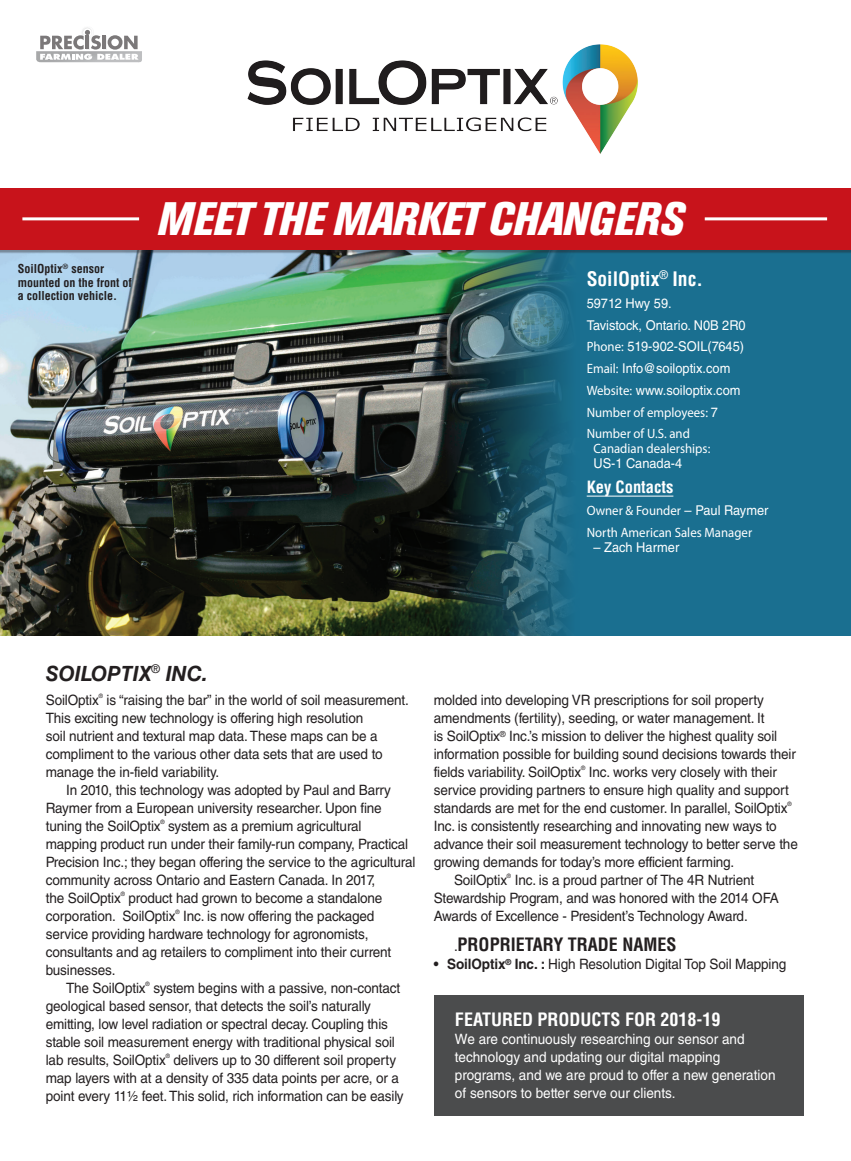
<style>
.page{position:relative;width:851px;height:1161px;background:#fff}
.page>*{position:absolute;margin:0;border:0;box-sizing:border-box;transform-origin:0 0}
.P14_Head{font:italic 800 condensed 46.5px "Akzidenz Grotesk BE";letter-spacing:-.01em;color:#fff}
.P14_Head-2{font:italic 700 21px "Helvetica LT Std";color:#231f20}
.P14_Sidebar_Company{font:700 condensed 19.5px "Helvetica LT Std";color:#fff}
.P14_Subhead{font:700 condensed 18px "Helvetica LT Std";color:#fff}
.P14_Body_copy{font:700 condensed 18px "Helvetica LT Std";color:#231f20}
.P14_Sidebar_Sub{font:700 condensed 16.5px "Helvetica LT Std";color:#fff}
.P14_Body_copy-2{font:14.25px/18px "Helvetica LT Std";letter-spacing:-.01em;color:#231f20;scale:.95 1}
.P14_Subhead-2{font:14.25px/18px "Helvetica LT Std";color:#fff;scale:.95 1}
.P14_Sidebar_Body{font:13.5px "Helvetica LT Std";color:#fff;scale:.95 1}
.P14_Sidebar_Body-2{font:13.5px/15px "Myriad Pro";color:#fff;scale:.95 1}
.P14_Caption{font:700 condensed 12px/13.5px "Helvetica LT Std";color:#231f20}
.P14_Body_copy-3{font:6px "Helvetica LT Std";color:#231f20;scale:.95 1}
.s1{font-family:"Myriad Pro"}
.s2{font-family:"Helvetica LT Std"}
.s3{font-weight:400;font-stretch:normal;font-size:14.25px}
.s4{font-weight:700}
</style>
<div class="page">
<div style="left:0;top:240px;width:850px;height:396px;background:#1a6f90"></div>
<img style="left:0;top:254px;width:569px;height:382px">
<img style="left:247px;top:44px;width:391px;height:110px">
<hr style="left:586px;top:496px;width:87px;height:1px;background:#fff">
<div style="left:0;top:189px;width:850px;height:65px;background:#231f20;opacity:.4"></div>
<div style="left:0;top:188px;width:850px;height:61px;background:#c8131b"></div>
<hr style="left:22px;top:217px;width:117px;height:3px;background:#fff">
<hr style="left:704px;top:217px;width:123px;height:3px;background:#fff">
<svg style="left:36px;top:27px;width:106px;height:36px"></svg>
<div style="left:434px;top:995px;width:369px;height:120px;background:#4b4c4d"></div>
<p class="P14_Caption" style="left:18px;top:262px;width:115px">SoilOptix<sup>®</sup> sensor mounted on the front of a collection vehicle.</p>
<p class="P14_Head" style="left:157px;top:193px;width:528px">MEET THE MARKET CHANGERS</p>
<p class="P14_Sidebar_Company" style="left:586px;top:267px;width:118px">SoilOptix<sup>®</sup> Inc.</p>
<p class="P14_Sidebar_Body" style="left:586px;top:295px;width:91px">59712 Hwy 59.</p>
<p class="P14_Sidebar_Body" style="left:586px;top:317px;width:169px">Tavistock, Ontario. N0B 2R0</p>
<p class="P14_Sidebar_Body" style="left:586px;top:339px;width:167px"><span class="s1">Phone:</span> 519-902-SOIL(7645)</p>
<p class="P14_Sidebar_Body" style="left:586px;top:360px;width:153px"><span class="s1">Email:</span> Info@soiloptix.com</p>
<p class="P14_Sidebar_Body" style="left:586px;top:382px;width:163px"><span class="s1">Website:</span> www.soiloptix.com</p>
<p class="P14_Sidebar_Body-2" style="left:586px;top:404px;width:139px">Number of employees: <span class="s2">7</span></p>
<p class="P14_Sidebar_Body-2" style="left:593px;top:426px;width:124px;text-indent:-7px">Number of U.S. and<br>Canadian dealerships:<br><span class="s2">US-1 Canada-4</span></p>
<p class="P14_Sidebar_Sub" style="left:586px;top:477px;width:88px">Key Contacts</p>
<p class="P14_Sidebar_Body-2" style="left:586px;top:503px;width:193px">Owner &amp; Founder <span class="s2">– Paul Raymer</span></p>
<p class="P14_Sidebar_Body-2" style="left:586px;top:524px;width:176px">North American Sales Manager</p>
<p class="P14_Sidebar_Body" style="left:593px;top:539px;width:92px">– Zach Harmer</p>
<p class="P14_Head-2" style="left:46px;top:660px;width:163px">SOILOPTIX<sup>®</sup> INC.</p>
<p class="P14_Body_copy-2" style="left:46px;top:691px;width:57px">SoilOptix</p>
<p class="P14_Body_copy-3" style="left:99px;top:692px;width:6px">®</p>
<p class="P14_Body_copy-2" style="left:46px;top:691px;width:384px;text-indent:61px">is “raising the bar” in the world of soil measurement.<br>This exciting new technology is offering high resolution<br>soil nutrient and textural map data. These maps can be a compliment to the various other data sets that are used to manage the in-field variability.</p>
<p class="P14_Body_copy-2" style="left:46px;top:781px;width:365px;text-indent:20px">In 2010, this technology was adopted by Paul and Barry<br>Raymer from a European university researcher. Upon fine tuning the SoilOptix</p>
<p class="P14_Body_copy-3" style="left:160px;top:818px;width:6px">®</p>
<p class="P14_Body_copy-2" style="left:46px;top:817px;width:391px;text-indent:122px">system as a premium agricultural mapping product run under their family-run company, Practical Precision Inc.; they began offering the service to the agricultural community across Ontario and Eastern Canada. In 2017,<br>the SoilOptix</p>
<p class="P14_Body_copy-3" style="left:121px;top:890px;width:6px">®</p>
<p class="P14_Body_copy-2" style="left:46px;top:889px;width:356px;text-indent:83px">product had grown to become a standalone corporation. SoilOptix</p>
<p class="P14_Body_copy-3" style="left:175px;top:908px;width:6px">®</p>
<p class="P14_Body_copy-2" style="left:46px;top:907px;width:365px;text-indent:137px">Inc. is now offering the packaged service providing hardware technology for agronomists, consultants and ag retailers to compliment into their current businesses.</p>
<p class="P14_Body_copy-2" style="left:66px;top:979px;width:85px">The SoilOptix</p>
<p class="P14_Body_copy-3" style="left:145px;top:980px;width:6px">®</p>
<p class="P14_Body_copy-2" style="left:46px;top:979px;width:374px;text-indent:108px">system begins with a passive, non-contact geological based sensor, that detects the soil’s naturally emitting, low level radiation or spectral decay. Coupling this stable soil measurement energy with traditional physical soil lab results, SoilOptix</p>
<p class="P14_Body_copy-3" style="left:166px;top:1052px;width:6px">®</p>
<p class="P14_Body_copy-2" style="left:46px;top:1051px;width:378px;text-indent:128px">delivers up to 30 different soil property map layers with at a density of 335 data points per acre, or a point every 11½ feet. This solid, rich information can be easily</p>
<p class="P14_Body_copy-2" style="left:434px;top:691px;width:383px">molded into developing VR prescriptions for soil property amendments (fertility), seeding, or water management. It<br>is SoilOptix<sup>®</sup> Inc.’s mission to deliver the highest quality soil information possible for building sound decisions towards their fields variability. SoilOptix</p>
<p class="P14_Body_copy-3" style="left:581px;top:764px;width:6px">®</p>
<p class="P14_Body_copy-2" style="left:434px;top:763px;width:375px;text-indent:155px">Inc. works very closely with their service providing partners to ensure high quality and support standards are met for the end customer. In parallel, SoilOptix</p>
<p class="P14_Body_copy-3" style="left:787px;top:800px;width:6px">®</p>
<p class="P14_Body_copy-2" style="left:434px;top:817px;width:385px">Inc. is consistently researching and innovating new ways to advance their soil measurement technology to better serve the growing demands for today’s more efficient farming.</p>
<p class="P14_Body_copy-2" style="left:454px;top:871px;width:57px">SoilOptix</p>
<p class="P14_Body_copy-3" style="left:507px;top:872px;width:6px">®</p>
<p class="P14_Body_copy-2" style="left:434px;top:871px;width:364px;text-indent:81px">Inc. is a proud partner of The 4R Nutrient<br>Stewardship Program, and was honored with the 2014 OFA<br>Awards of Excellence - President’s Technology Award.</p>
<p class="P14_Body_copy" style="left:454px;top:934px;width:224px"><span class="s3">.</span>PROPRIETARY TRADE NAMES</p>
<p class="P14_Body_copy-2" style="left:434px;top:955px;width:372px"><span class="s4">• SoilOptix</span><sup>®</sup> <span class="s4">Inc. :</span> High Resolution Digital Top Soil Mapping</p>
<p class="P14_Subhead" style="left:455px;top:1008px;width:267px">FEATURED PRODUCTS FOR 2018-19</p>
<p class="P14_Subhead-2" style="left:455px;top:1030px;width:339px">We are continuously researching our sensor and technology and updating our digital mapping programs, and we are proud to offer a new generation of sensors to better serve our clients.</p>
</div>
